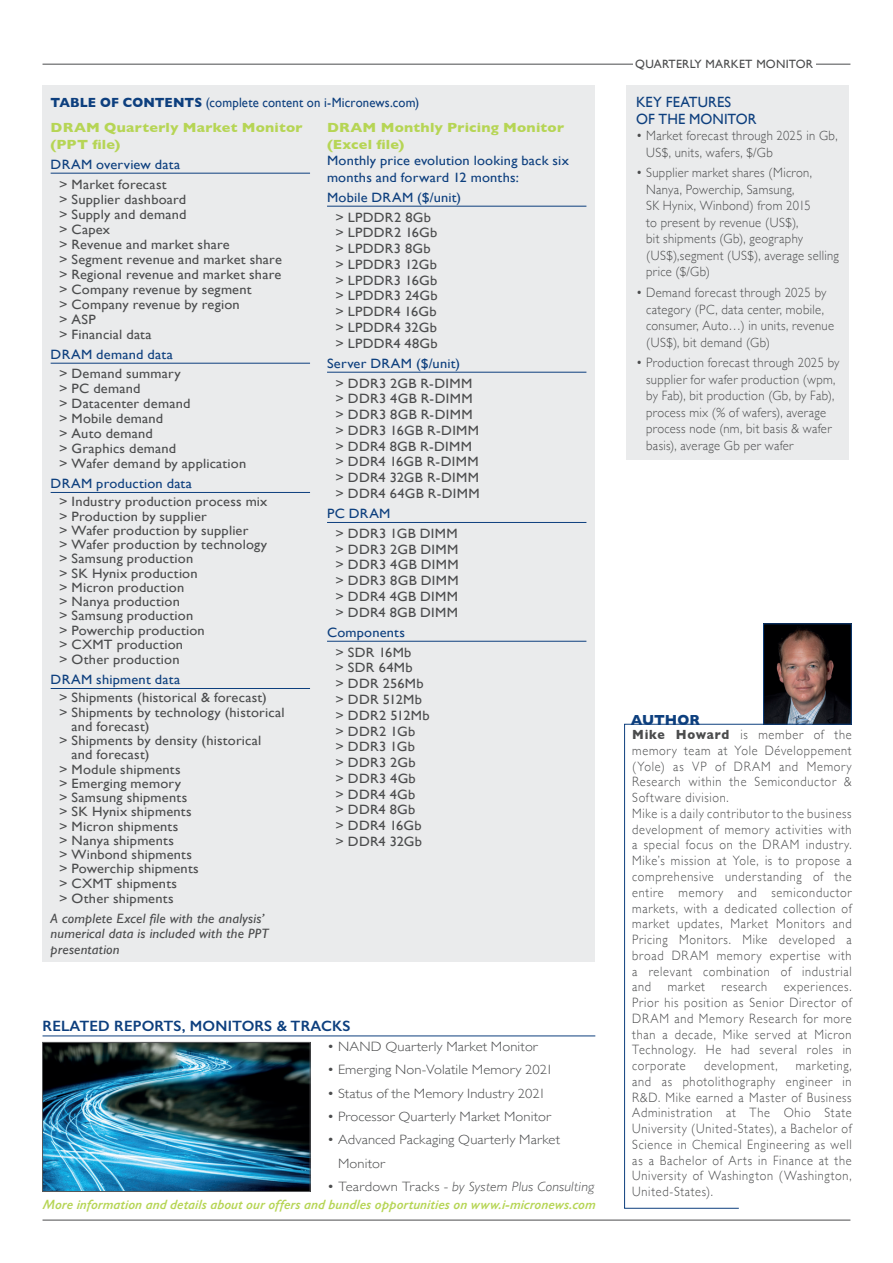
<style>
.page{position:relative;width:893px;height:1263px;background:#fff}
.page>*{position:absolute;margin:0;border:0;box-sizing:border-box;transform-origin:0 0}
.t1{font:600 15px "Gill Sans";letter-spacing:.01em;color:#0d3f7e}
.t2{font:14.85px/16.5px "Gill Sans";letter-spacing:.005em;color:#0d3f7e}
.t3{font:700 14.85px "Gill Sans";letter-spacing:-.005em;color:#0d3f7e;scale:.94 1}
.t4{font:13.5px/15.8px "Gill Sans";letter-spacing:.015em;color:#4b4c4d;scale:1.07 1}
.t5{font:300 13.5px/15.8px "Gill Sans";letter-spacing:.05em;color:#4b4c4d;scale:.91 1}
.t6{font:300 13.5px/16.5px "Gill Sans";letter-spacing:.025em;color:#4b4c4d;scale:.93 1}
.t7{font:13.5px/16.5px "Gill Sans";letter-spacing:.015em;color:#0d3f7e;scale:1.07 1}
.t8{font:300 13.5px/23.4px "Gill Sans";letter-spacing:.005em;color:#4b4c4d;scale:1.08 1}
.t9{font:italic 600 13.5px "Gill Sans";color:#b6d555}
.t10{font:italic 13.5px/15.8px "Gill Sans";letter-spacing:.015em;color:#4b4c4d;scale:1.07 1}
.t11{font:700 13.5px/16.5px "Gill Sans";letter-spacing:.015em;color:#b6d555;scale:1.07 1}
.t12{font:300 13.5px/16.5px "Gill Sans";letter-spacing:.03em;color:#4b4c4d;scale:.93 1}
.t13{font:13.5px "Gill Sans";letter-spacing:.015em;color:#0d3f7e;scale:.94 1}
.t14{font:italic 300 13.5px "Gill Sans";letter-spacing:.01em;color:#4b4c4d;scale:1.08 1}
.t15{font:300 13.5px "Gill Sans";letter-spacing:.01em;color:#4b4c4d;scale:1.08 1}
.t16{font:12px "Gill Sans";letter-spacing:.02em;color:#4b4c4d}
.s1{font-weight:700}
.s2{font-style:normal}
</style>
<div class="page">
<div style="left:627px;top:85px;width:222px;height:374px;background:#eaebec"></div>
<hr style="left:43px;top:1220px;width:807px;height:1px;background:#4b4c4d">
<hr style="left:43px;top:64px;width:807px;height:1px;background:#4b4c4d">
<div style="left:633px;top:60px;width:183px;height:17px;background:#fff"></div>
<div style="left:43px;top:85px;width:552px;height:877px;background:#eaebec"></div>
<hr style="left:51px;top:173px;width:259px;height:1px;background:#0d3f7e">
<hr style="left:51px;top:363px;width:259px;height:1px;background:#0d3f7e">
<hr style="left:51px;top:492px;width:259px;height:1px;background:#0d3f7e">
<hr style="left:51px;top:688px;width:259px;height:1px;background:#0d3f7e">
<hr style="left:327px;top:206px;width:259px;height:1px;background:#0d3f7e">
<hr style="left:327px;top:372px;width:259px;height:1px;background:#0d3f7e">
<hr style="left:327px;top:522px;width:259px;height:1px;background:#0d3f7e">
<hr style="left:327px;top:641px;width:259px;height:1px;background:#0d3f7e">
<img style="left:44px;top:1044px;width:264px;height:146px">
<div style="left:42px;top:1042px;width:268px;height:150px;border:1px solid #57585a"></div>
<hr style="left:43px;top:1035px;width:552px;height:1px;background:#0d3f7e">
<svg style="left:624px;top:723px;width:139px;height:486px"></svg>
<img style="left:765px;top:625px;width:85px;height:98px">
<div style="left:763px;top:623px;width:89px;height:102px;border:1px solid #0d3f7e"></div>
<p class="t13" style="left:51px;top:95px;width:394px"><span class="s1">TABLE OF CONTENTS</span> (complete content on i-Micronews.com)</p>
<p class="t11" style="left:51px;top:119px;width:237px">DRAM Quarterly Market Monitor (PPT file)</p>
<p class="t7" style="left:51px;top:156px;width:123px">DRAM overview data</p>
<p class="t4" style="left:59px;top:176px;width:210px;line-height:15px">&gt; Market forecast<br>&gt; Supplier dashboard<br>&gt; Supply and demand<br>&gt; Capex<br>&gt; Revenue and market share<br>&gt; Segment revenue and market share &gt; Regional revenue and market share &gt; Company revenue by segment<br>&gt; Company revenue by region<br>&gt; ASP<br>&gt; Financial data</p>
<p class="t7" style="left:51px;top:346px;width:116px">DRAM demand data</p>
<p class="t4" style="left:59px;top:366px;width:176px;line-height:15px">&gt; Demand summary<br>&gt; PC demand<br>&gt; Datacenter demand<br>&gt; Mobile demand<br>&gt; Auto demand<br>&gt; Graphics demand<br>&gt; Wafer demand by application</p>
<p class="t7" style="left:51px;top:475px;width:134px">DRAM production data</p>
<p class="t4" style="left:59px;top:494px;width:196px;line-height:14.2px">&gt; Industry production process mix &gt; Production by supplier<br>&gt; Wafer production by supplier<br>&gt; Wafer production by technology &gt; Samsung production<br>&gt; SK Hynix production<br>&gt; Micron production<br>&gt; Nanya production<br>&gt; Samsung production<br>&gt; Powerchip production<br>&gt; CXMT production<br>&gt; Other production</p>
<p class="t7" style="left:51px;top:671px;width:123px">DRAM shipment data</p>
<p class="t4" style="left:59px;top:690px;width:196px">&gt; Shipments (historical &amp; forecast)</p>
<p class="t4" style="left:59px;top:704px;width:212px">&gt; Shipments by technology (historical</p>
<p class="t4" style="left:72px;top:718px;width:74px">and forecast)</p>
<p class="t4" style="left:59px;top:732px;width:190px">&gt; Shipments by density (historical</p>
<p class="t4" style="left:72px;top:747px;width:74px">and forecast)</p>
<p class="t4" style="left:59px;top:761px;width:115px">&gt; Module shipments</p>
<p class="t4" style="left:59px;top:775px;width:115px">&gt; Emerging memory</p>
<p class="t4" style="left:59px;top:789px;width:121px">&gt; Samsung shipments</p>
<p class="t4" style="left:59px;top:804px;width:125px">&gt; SK Hynix shipments</p>
<p class="t4" style="left:59px;top:818px;width:113px">&gt; Micron shipments</p>
<p class="t4" style="left:59px;top:832px;width:109px">&gt; Nanya shipments</p>
<p class="t4" style="left:59px;top:847px;width:126px">&gt; Winbond shipments</p>
<p class="t4" style="left:59px;top:861px;width:132px">&gt; Powerchip shipments</p>
<p class="t4" style="left:59px;top:875px;width:112px">&gt; CXMT shipments</p>
<p class="t4" style="left:59px;top:890px;width:108px">&gt; Other shipments</p>
<p class="t10" style="left:51px;top:910px;width:205px">A complete Excel file with the analysis’ numerical data is included with the PPT presentation</p>
<p class="t11" style="left:327px;top:119px;width:223px">DRAM Monthly Pricing Monitor (Excel file)</p>
<p class="t7" style="left:327px;top:152px;width:227px">Monthly price evolution looking back six months and forward 12 months:</p>
<p class="t7" style="left:327px;top:189px;width:127px">Mobile DRAM ($/unit)</p>
<p class="t4" style="left:336px;top:209px;width:97px">&gt; LPDDR2 8Gb &gt; LPDDR2 16Gb &gt; LPDDR3 8Gb &gt; LPDDR3 12Gb &gt; LPDDR3 16Gb &gt; LPDDR3 24Gb &gt; LPDDR4 16Gb &gt; LPDDR4 32Gb &gt; LPDDR4 48Gb</p>
<p class="t7" style="left:327px;top:355px;width:126px">Server DRAM ($/unit)</p>
<p class="t4" style="left:336px;top:375px;width:136px">&gt; DDR3 2GB R-DIMM &gt; DDR3 4GB R-DIMM &gt; DDR3 8GB R-DIMM &gt; DDR3 16GB R-DIMM &gt; DDR4 8GB R-DIMM &gt; DDR4 16GB R-DIMM &gt; DDR4 32GB R-DIMM &gt; DDR4 64GB R-DIMM</p>
<p class="t7" style="left:327px;top:505px;width:61px">PC DRAM</p>
<p class="t4" style="left:336px;top:525px;width:117px;text-align:justify">&gt; DDR3 1GB DIMM &gt; DDR3 2GB DIMM &gt; DDR3 4GB DIMM &gt; DDR3 8GB DIMM &gt; DDR4 4GB DIMM &gt; DDR4 8GB DIMM</p>
<p class="t7" style="left:327px;top:624px;width:74px">Components</p>
<p class="t4" style="left:336px;top:644px;width:89px">&gt; SDR 16Mb<br>&gt; SDR 64Mb<br>&gt; DDR 256Mb &gt; DDR 512Mb &gt; DDR2 512Mb &gt; DDR2 1Gb<br>&gt; DDR3 1Gb<br>&gt; DDR3 2Gb<br>&gt; DDR3 4Gb<br>&gt; DDR4 4Gb<br>&gt; DDR4 8Gb<br>&gt; DDR4 16Gb &gt; DDR4 32Gb</p>
<p class="t1" style="left:43px;top:1017px;width:309px">RELATED REPORTS, MONITORS &amp; TRACKS</p>
<p class="t15" style="left:327px;top:1036px;width:197px">• NAND Quarterly Market Monitor</p>
<p class="t8" style="left:327px;top:1057px;width:211px">• Emerging Non-Volatile Memory 2021</p>
<p class="t8" style="left:327px;top:1081px;width:204px">• Status of the Memory Industry 2021</p>
<p class="t8" style="left:327px;top:1104px;width:209px">• Processor Quarterly Market Monitor</p>
<p class="t8" style="left:338px;top:1127px;width:207px;text-indent:-11px">• Advanced Packaging Quarterly Market<br>Monitor</p>
<p class="t14" style="left:327px;top:1179px;width:249px"><span class="s2">• Teardown Tracks -</span> by System Plus Consulting</p>
<p class="t9" style="left:43px;top:1197px;width:557px">More information and details about our offers and bundles opportunities on www.i-micronews.com</p>
<p class="t16" style="left:635px;top:57px;width:179px">QUARTERLY MARKET MONITOR</p>
<p class="t2" style="left:636px;top:94px;width:122px">KEY FEATURES<br>OF THE MONITOR</p>
<p class="t12" style="left:646px;top:127px;width:207px;text-indent:-10px">• Market forecast through 2025 in Gb,<br>US$, units, wafers, $/Gb</p>
<p class="t6" style="left:646px;top:164px;width:209px;text-indent:-10px">• Supplier market shares (Micron,<br>Nanya, Powerchip, Samsung,<br>SK Hynix, Winbond) from 2015<br>to present by revenue (US$),<br>bit shipments (Gb), geography (US$),segment (US$), average selling price ($/Gb)</p>
<p class="t6" style="left:646px;top:284px;width:204px;text-indent:-10px">• Demand forecast through 2025 by category (PC, data center, mobile, consumer, Auto…) in units, revenue (US$), bit demand (Gb)</p>
<p class="t6" style="left:646px;top:354px;width:209px;text-indent:-10px">• Production forecast through 2025 by supplier for wafer production (wpm, by Fab), bit production (Gb, by Fab), process mix (% of wafers), average process node (nm, bit basis &amp; wafer basis), average Gb per wafer</p>
<p class="t3" style="left:631px;top:708px;width:75px">AUTHOR</p>
<p class="t5" style="left:632px;top:726px;width:243px"><span class="s1">Mike Howard</span> is member of the memory team at Yole Développement (Yole) as VP of DRAM and Memory Research within the Semiconductor &amp; Software division.<br>Mike is a daily contributor to the business development of memory activities with a special focus on the DRAM industry.<br>Mike’s mission at Yole, is to propose a comprehensive understanding of the entire memory and semiconductor markets, with a dedicated collection of market updates, Market Monitors and Pricing Monitors. Mike developed a broad DRAM memory expertise with a relevant combination of industrial and market research experiences.<br>Prior his position as Senior Director of DRAM and Memory Research for more than a decade, Mike served at Micron Technology. He had several roles in corporate</p>
<p class="t5" style="left:632px;top:1057px;width:243px;text-align:justify;text-indent:163px">marketing, and as photolithography engineer in R&amp;D. Mike earned a Master of Business Administration at The Ohio State University (United-States), a Bachelor of Science in Chemical Engineering as well as a Bachelor of Arts in Finance at the University of Washington (Washington, United-States).</p>
<p class="t5" style="left:704px;top:1057px;width:82px">development,</p>
</div>
